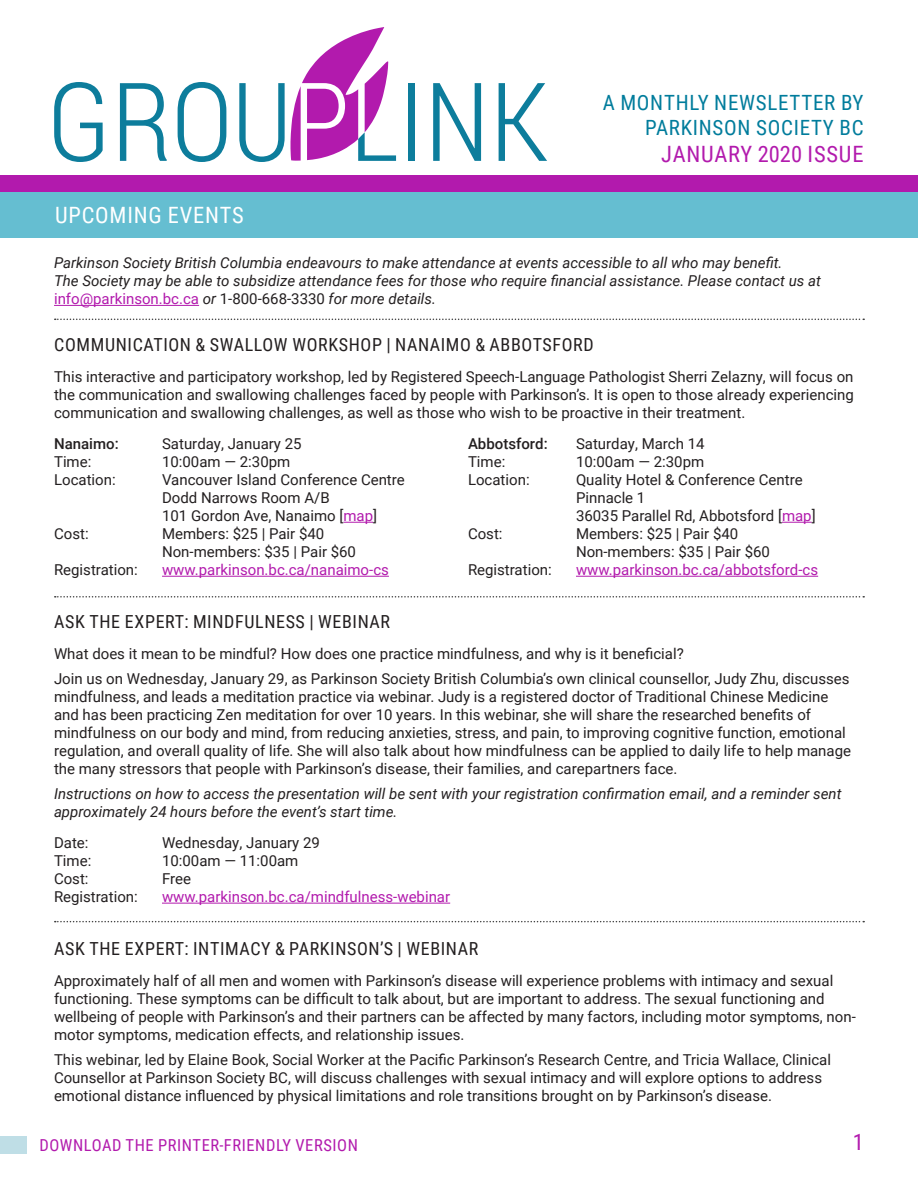
<style>
.page{position:relative;width:918px;height:1188px;background:#fff}
.page>*{position:absolute;margin:0;border:0;box-sizing:border-box;transform-origin:0 0}
.t1{font:22.5px "Roboto Condensed";letter-spacing:.035em;color:#b21aad}
.t2{font:22.5px "Roboto Condensed";letter-spacing:.035em;color:#fff}
.t3{font:21px/25.2px "Roboto Condensed";letter-spacing:.035em;color:#007c9c;text-align:right}
.t4{font:18px "Roboto Condensed";letter-spacing:.035em;color:#231f20}
.t5{font:16.5px "Roboto Condensed";letter-spacing:.035em;color:#b21aad}
.t6{font:15px/18px "Roboto";color:#231f20}
.t7{font:italic 15px/18px "Roboto";color:#231f20}
.t8{font:15px "Roboto";color:#b21aad}
.t9{font:500 15px "Roboto";color:#231f20}
.s1{font-style:normal;color:#b21aad}
.s2{font-style:normal}
.s3{color:#b21aad}
</style>
<div class="page">
<svg style="left:54px;top:82px;width:49px;height:80px"></svg>
<svg style="left:120px;top:83px;width:47px;height:78px"></svg>
<svg style="left:178px;top:82px;width:48px;height:80px"></svg>
<svg style="left:239px;top:27px;width:157px;height:135px"></svg>
<div style="left:408px;top:83px;width:7px;height:78px;background:#0d7d9c"></div>
<svg style="left:433px;top:83px;width:48px;height:78px"></svg>
<svg style="left:499px;top:83px;width:48px;height:78px"></svg>
<div style="left:1px;top:176px;width:917px;height:17px;background:#b21aad"></div>
<div style="left:0;top:1137px;width:27px;height:17px;background:#bfdee6"></div>
<div style="left:1px;top:193px;width:917px;height:45px;background:#65bed1"></div>
<svg style="left:55px;top:319px;width:809px;height:1px"></svg>
<svg style="left:55px;top:596px;width:809px;height:2px"></svg>
<svg style="left:55px;top:921px;width:809px;height:1px"></svg>
<hr style="left:54px;top:305px;width:145px;height:1px;background:#b21aad">
<hr style="left:162px;top:903px;width:288px;height:1px;background:#b21aad">
<hr style="left:343px;top:522px;width:30px;height:1px;background:#b21aad">
<hr style="left:162px;top:576px;width:227px;height:1px;background:#b21aad">
<hr style="left:782px;top:522px;width:30px;height:1px;background:#b21aad">
<hr style="left:576px;top:576px;width:242px;height:1px;background:#b21aad">
<h1 class="t2" style="left:55px;top:199px;width:190px">UPCOMING EVENTS</h1>
<h2 class="t3" style="left:603px;top:89px;width:262px">A MONTHLY NEWSLETTER BY<br>PARKINSON SOCIETY BC</h2>
<h1 class="t1" style="left:661px;top:138px;width:204px">JANUARY 2020 ISSUE</h1>
<p class="t7" style="left:54px;top:253px;width:768px">Parkinson Society British Columbia endeavours to make attendance at events accessible to all who may benefit.<br>The Society may be able to subsidize attendance fees for those who require financial assistance. Please contact us at <span class="s1">info@parkinson.bc.ca</span> or <span class="s2">1-800-668-3330</span> for more details.</p>
<p class="t4" style="left:54px;top:332px;width:541px">COMMUNICATION &amp; SWALLOW WORKSHOP | NANAIMO &amp; ABBOTSFORD</p>
<p class="t6" style="left:54px;top:368px;width:801px;text-align:justify">This interactive and participatory workshop, led by Registered Speech-Language Pathologist Sherri Zelazny, will focus on the communication and swallowing challenges faced by people with Parkinson’s. It is open to those already experiencing communication and swallowing challenges, as well as those who wish to be proactive in their treatment.</p>
<p class="t9" style="left:54px;top:433px;width:66px">Nanaimo:</p>
<p class="t6" style="left:162px;top:434px;width:141px">Saturday, January 25</p>
<p class="t6" style="left:54px;top:452px;width:39px">Time:</p>
<p class="t6" style="left:162px;top:452px;width:130px">10:00am — 2:30pm</p>
<p class="t6" style="left:54px;top:470px;width:63px">Location:</p>
<p class="t6" style="left:162px;top:470px;width:244px">Vancouver Island Conference Centre<br>Dodd Narrows Room A/B<br>101 Gordon Ave, Nanaimo [<span class="s3">map</span>]</p>
<p class="t6" style="left:54px;top:524px;width:36px">Cost:</p>
<p class="t6" style="left:162px;top:524px;width:196px">Members: $25 | Pair $40<br>Non-members: $35 | Pair $60</p>
<p class="t6" style="left:54px;top:560px;width:85px">Registration:</p>
<p class="t8" style="left:162px;top:559px;width:228px">www.parkinson.bc.ca/nanaimo-cs</p>
<p class="t9" style="left:468px;top:433px;width:81px">Abbotsford:</p>
<p class="t6" style="left:576px;top:434px;width:130px">Saturday, March 14</p>
<p class="t6" style="left:468px;top:452px;width:39px">Time:</p>
<p class="t6" style="left:576px;top:452px;width:130px">10:00am — 2:30pm</p>
<p class="t6" style="left:468px;top:470px;width:63px">Location:</p>
<p class="t6" style="left:576px;top:470px;width:241px">Quality Hotel &amp; Conference Centre<br>Pinnacle 1<br>36035 Parallel Rd, Abbotsford [<span class="s3">map</span>]</p>
<p class="t6" style="left:468px;top:524px;width:36px">Cost:</p>
<p class="t6" style="left:576px;top:524px;width:196px">Members: $25 | Pair $40<br>Non-members: $35 | Pair $60</p>
<p class="t6" style="left:468px;top:560px;width:85px">Registration:</p>
<p class="t8" style="left:576px;top:559px;width:244px">www.parkinson.bc.ca/abbotsford-cs</p>
<p class="t4" style="left:54px;top:609px;width:337px">ASK THE EXPERT: MINDFULNESS | WEBINAR</p>
<p class="t6" style="left:54px;top:641px;width:797px;line-height:24.8px">What does it mean to be mindful? How does one practice mindfulness, and why is it beneficial?<br>Join us on Wednesday, January 29, as Parkinson Society British Columbia’s own clinical counsellor, Judy Zhu, discusses</p>
<p class="t6" style="left:54px;top:687px;width:799px">mindfulness, and leads a meditation practice via webinar. Judy is a registered doctor of Traditional Chinese Medicine and has been practicing Zen meditation for over 10 years. In this webinar, she will share the researched benefits of mindfulness on our body and mind, from reducing anxieties, stress, and pain, to improving cognitive function, emotional regulation, and overall quality of life. She will also talk about how mindfulness can be applied to daily life to help manage the many stressors that people with Parkinson’s disease, their families, and carepartners face.</p>
<p class="t7" style="left:54px;top:784px;width:789px">Instructions on how to access the presentation will be sent with your registration confirmation email, and a reminder sent approximately 24 hours before the event’s start time.</p>
<p class="t6" style="left:54px;top:833px;width:36px">Date:</p>
<p class="t6" style="left:162px;top:833px;width:159px">Wednesday, January 29</p>
<p class="t6" style="left:54px;top:851px;width:39px">Time:</p>
<p class="t6" style="left:162px;top:851px;width:138px">10:00am — 11:00am</p>
<p class="t6" style="left:54px;top:869px;width:36px">Cost:</p>
<p class="t6" style="left:162px;top:869px;width:31px">Free</p>
<p class="t6" style="left:54px;top:887px;width:85px">Registration:</p>
<p class="t8" style="left:162px;top:886px;width:290px">www.parkinson.bc.ca/mindfulness-webinar</p>
<p class="t4" style="left:54px;top:936px;width:425px">ASK THE EXPERT: INTIMACY &amp; PARKINSON’S | WEBINAR</p>
<p class="t6" style="left:54px;top:971px;width:803px">Approximately half of all men and women with Parkinson’s disease will experience problems with intimacy and sexual functioning. These symptoms can be difficult to talk about, but are important to address. The sexual functioning and wellbeing of people with Parkinson’s and their partners can be affected by many factors, including motor symptoms, non&shy;motor symptoms, medication effects, and relationship issues.</p>
<p class="t6" style="left:54px;top:1050px;width:779px">This webinar, led by Elaine Book, Social Worker at the Pacific Parkinson’s Research Centre, and Tricia Wallace, Clinical<br>Counsellor at Parkinson Society BC, will discuss challenges with sexual intimacy and will explore options to address emotional distance influenced by physical limitations and role transitions brought on by Parkinson’s disease.</p>
<p class="t5" style="left:39px;top:1134px;width:320px">DOWNLOAD THE PRINTER-FRIENDLY VERSION</p>
<h1 class="t1" style="left:853px;top:1126px;width:13px">1</h1>
</div>
